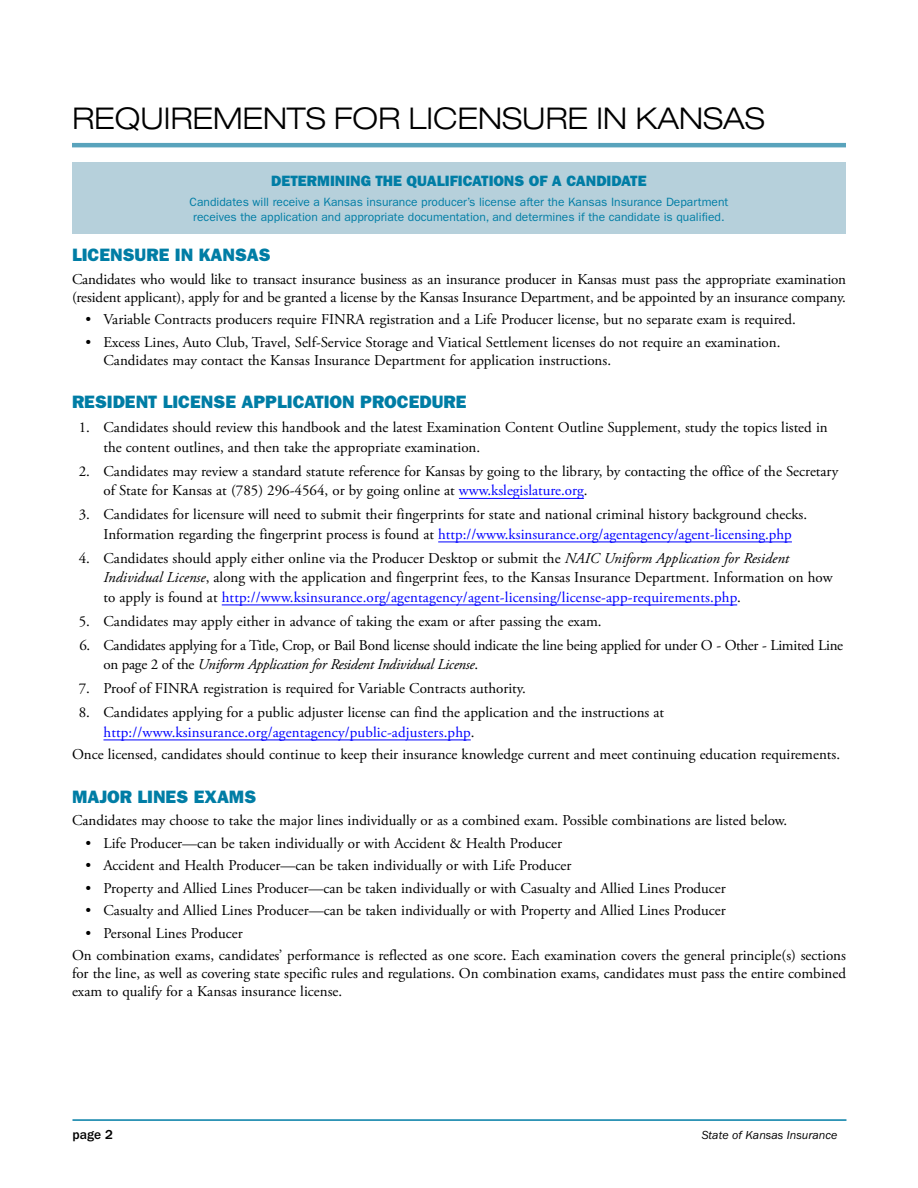
<style>
.page{position:relative;width:918px;height:1188px;background:#fff}
.page>*{position:absolute;margin:0;border:0;box-sizing:border-box;transform-origin:0 0}
.MAIN_HEAD{font:300 expanded 30px "Helvetica Neue LT Std";color:#000}
.A_Head{font:18px "ITC Franklin Gothic Std Hvy";color:#007da5}
.Text{font:15px/19.5px "Adobe Garamond Pro";color:#000}
.Text-2{font:15px/19.5px "Adobe Garamond Pro";letter-spacing:-.02em;color:#000}
.Notes_Head{font:15px "ITC Franklin Gothic Std Hvy";color:#007da5}
.t1{font:500 13.5px "ITC Franklin Gothic Std";color:#000}
.Notes{font:12px/15px "ITC Franklin Gothic Std";color:#007da5;text-align:center}
.t2{font:italic 12px "ITC Franklin Gothic Std";color:#000}
.s1{color:#00f}
.s2{font-style:italic}
</style>
<div class="page">
<hr style="left:72px;top:1119px;width:774px;height:2px;background:#007da5">
<hr style="left:72px;top:143px;width:774px;height:4px;background:#59a3bc">
<hr style="left:459px;top:498px;width:125px;height:1px;background:#00f">
<hr style="left:438px;top:542px;width:354px;height:1px;background:#00f">
<hr style="left:222px;top:605px;width:515px;height:1px;background:#00f">
<hr style="left:104px;top:740px;width:367px;height:1px;background:#00f">
<div style="left:72px;top:162px;width:774px;height:72px;background:#b6d0db"></div>
<p class="MAIN_HEAD" style="left:72px;top:101px;width:694px">REQUIREMENTS FOR LICENSURE IN KANSAS</p>
<p class="Notes_Head" style="left:271px;top:172px;width:377px">DETERMINING THE QUALIFICATIONS OF A CANDIDATE</p>
<p class="Notes" style="left:190px;top:194px;width:540px">Candidates will receive a Kansas insurance producer’s license after the Kansas Insurance Department receives the application and appropriate documentation, and determines if the candidate is qualified.</p>
<p class="A_Head" style="left:72px;top:245px;width:200px">LICENSURE IN KANSAS</p>
<p class="Text" style="left:72px;top:271px;width:776px;line-height:18px">Candidates who would like to transact insurance business as an insurance producer in Kansas must pass the appropriate examination (resident applicant), apply for and be granted a license by the Kansas Insurance Department, and be appointed by an insurance company.</p>
<p class="Text" style="left:86px;top:310px;width:712px">• Variable Contracts producers require FINRA registration and a Life Producer license, but no separate exam is required.</p>
<p class="Text" style="left:104px;top:334px;width:678px;line-height:18px;text-indent:-18px">• Excess Lines, Auto Club, Travel, Self-Service Storage and Viatical Settlement licenses do not require an examination.<br>Candidates may contact the Kansas Insurance Department for application instructions.</p>
<p class="A_Head" style="left:72px;top:392px;width:396px">RESIDENT LICENSE APPLICATION PROCEDURE</p>
<p class="Text" style="left:104px;top:418px;width:726px;text-indent:-25px">1. Candidates should review this handbook and the latest Examination Content Outline Supplement, study the topics listed in the content outlines, and then take the appropriate examination.</p>
<p class="Text" style="left:104px;top:462px;width:736px;text-indent:-25px">2. Candidates may review a standard statute reference for Kansas by going to the library, by contacting the office of the Secretary of State for Kansas at (785) 296-4564, or by going online at <span class="s1">www.kslegislature.org</span>.</p>
<p class="Text" style="left:104px;top:505px;width:705px;text-indent:-25px">3. Candidates for licensure will need to submit their fingerprints for state and national criminal history background checks.<br>Information regarding the fingerprint process is found at <span class="s1">http://www.ksinsurance.org/agentagency/agent-licensing.php</span></p>
<p class="Text" style="left:104px;top:549px;width:731px;text-indent:-25px">4. Candidates should apply either online via the Producer Desktop or submit the <span class="s2">NAIC Uniform Application for Resident<br>Individual License</span>, along with the application and fingerprint fees, to the Kansas Insurance Department. Information on how to apply is found at <span class="s1">http://www.ksinsurance.org/agentagency/agent-licensing/license-app-requirements.php</span>.</p>
<p class="Text" style="left:79px;top:612px;width:524px">5. Candidates may apply either in advance of taking the exam or after passing the exam.</p>
<p class="Text-2" style="left:104px;top:636px;width:741px;text-indent:-24px">6. Candidates applying for a Title, Crop, or Bail Bond license should indicate the line being applied for under O - Other - Limited Line on page 2 of the <span class="s2">Uniform Application for Resident Individual License</span>.</p>
<p class="Text" style="left:79px;top:679px;width:449px">7. Proof of FINRA registration is required for Variable Contracts authority.</p>
<p class="Text" style="left:104px;top:703px;width:562px;text-indent:-25px">8. Candidates applying for a public adjuster license can find the application and the instructions at <span class="s1">http://www.ksinsurance.org/agentagency/public-adjusters.php</span>.</p>
<p class="Text" style="left:72px;top:745px;width:770px">Once licensed, candidates should continue to keep their insurance knowledge current and meet continuing education requirements.</p>
<p class="A_Head" style="left:72px;top:786px;width:186px">MAJOR LINES EXAMS</p>
<p class="Text" style="left:72px;top:811px;width:717px">Candidates may choose to take the major lines individually or as a combined exam. Possible combinations are listed below.</p>
<p class="Text" style="left:86px;top:834px;width:478px">• Life Producer—can be taken individually or with Accident &amp; Health Producer</p>
<p class="Text" style="left:86px;top:856px;width:487px">• Accident and Health Producer—can be taken individually or with Life Producer</p>
<p class="Text" style="left:86px;top:879px;width:642px">• Property and Allied Lines Producer—can be taken individually or with Casualty and Allied Lines Producer</p>
<p class="Text" style="left:86px;top:901px;width:642px">• Casualty and Allied Lines Producer—can be taken individually or with Property and Allied Lines Producer</p>
<p class="Text" style="left:86px;top:924px;width:159px">• Personal Lines Producer</p>
<p class="Text" style="left:72px;top:947px;width:776px;line-height:18px;text-align:justify">On combination exams, candidates’ performance is reflected as one score. Each examination covers the general principle(s) sections for the line, as well as covering state specific rules and regulations. On combination exams, candidates must pass the entire combined exam to qualify for a Kansas insurance license.</p>
<p class="t1" style="left:72px;top:1127px;width:42px">page 2</p>
<p class="t2" style="left:702px;top:1128px;width:137px">State of Kansas Insurance</p>
</div>
